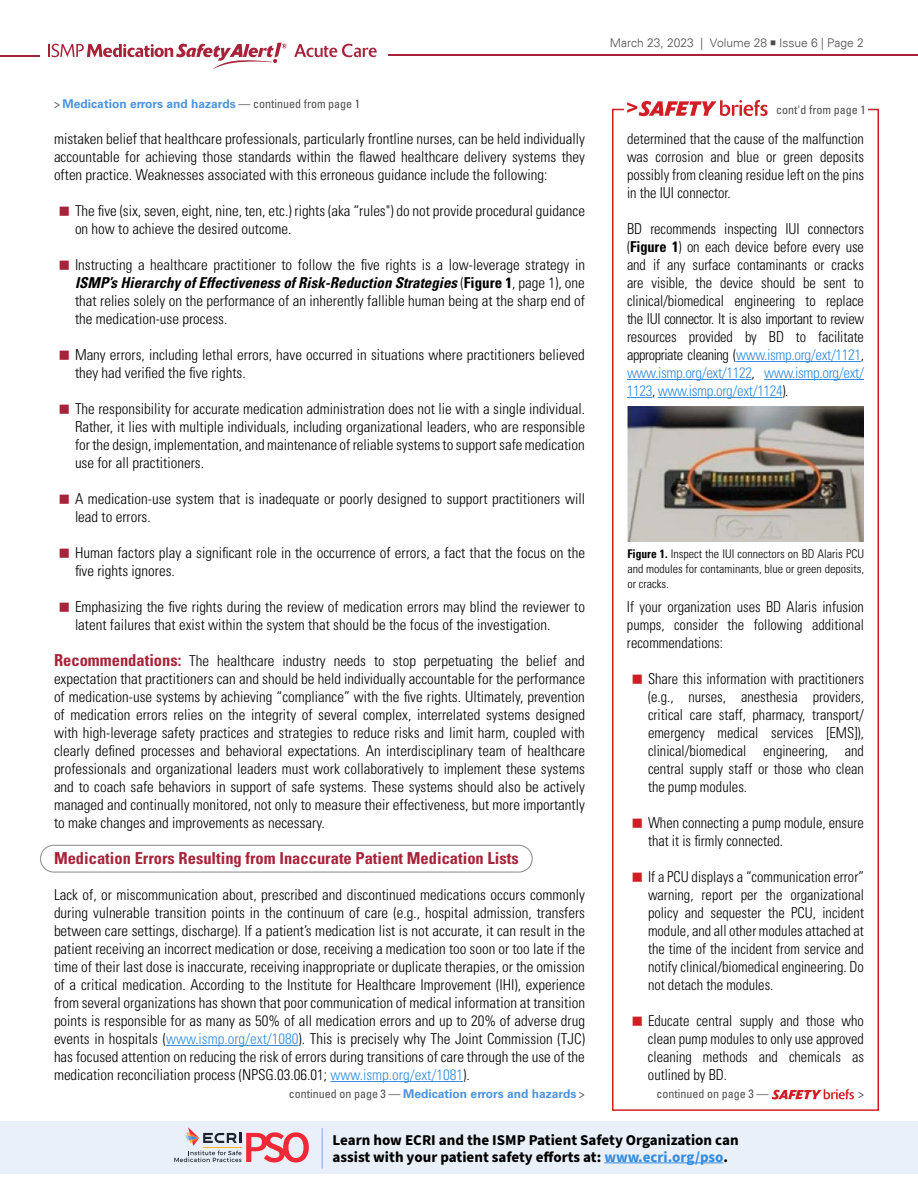
<style>
.page{position:relative;width:918px;height:1188px;background:#fff}
.page>*{position:absolute;margin:0;border:0;box-sizing:border-box;transform-origin:0 0}
.t1{font:700 condensed 16.5px "Univers LT Std";color:#a7233a}
.t2{font:300 condensed 15px/18px "Univers LT Std";color:#000;text-align:justify}
.t3{font:300 condensed 15px/18px "Univers LT Std";color:#000;text-align:justify;scale:.96 1}
.t4{font:700 15px/16.5px "Source Sans Pro";color:#000}
.t5{font:300 condensed 12px/15px "Univers LT Std";color:#000;text-align:justify}
.t6{font:700 12px "Univers LT Std";color:#4b93df}
.t7{font:300 12px "Univers";color:#4d4d4f}
.t8{font:condensed 12px "Univers LT Std";color:#4d4d4f}
.s1{font-weight:400;font-stretch:condensed;color:#4d4d4f}
.s2{font-weight:700;font-style:italic}
.s3{font-weight:700}
.s4{font-weight:700;font-size:16.5px;color:#a7233a}
.s5{color:#368ddd}
.s6{font-family:"Minion Pro";font-weight:400;font-size:16.5px}
</style>
<div class="page">
<hr style="left:388px;top:55px;width:530px;height:1px;background:#a7233a">
<hr style="left:0;top:55px;width:40px;height:2px;background:#a7233a">
<svg style="left:294px;top:44px;width:83px;height:13px"></svg>
<svg style="left:49px;top:43px;width:238px;height:26px"></svg>
<hr style="left:736px;top:361px;width:125px;height:1px;background:#368ddd">
<hr style="left:627px;top:379px;width:125px;height:1px;background:#368ddd">
<hr style="left:764px;top:379px;width:100px;height:1px;background:#368ddd">
<svg style="left:627px;top:397px;width:25px;height:1px"></svg>
<hr style="left:658px;top:397px;width:124px;height:1px;background:#368ddd">
<div style="left:612px;top:109px;width:267px;height:1002px;border:2px solid #cf1f25"></div>
<div style="left:0;top:1121px;width:918px;height:53px;background:#eaf0fa"></div>
<hr style="left:604px;top:1162px;width:120px;height:1px;background:#368ddd">
<svg style="left:174px;top:1127px;width:135px;height:36px"></svg>
<hr style="left:322px;top:1128px;width:1px;height:41px;background:#83ace5">
<div style="left:757px;top:104px;width:111px;height:10px;background:#fff"></div>
<div style="left:40px;top:845px;width:493px;height:28px;border:1px solid #939598;border-radius:13px"></div>
<hr style="left:166px;top:1045px;width:133px;height:1px;background:#368ddd">
<hr style="left:331px;top:1081px;width:132px;height:1px;background:#368ddd">
<img style="left:627px;top:406px;width:237px;height:135px">
<div style="left:624px;top:98px;width:148px;height:22px;background:#fff"></div>
<svg style="left:627px;top:100px;width:141px;height:16px"></svg>
<svg style="left:772px;top:1089px;width:82px;height:10px"></svg>
<p class="t6" style="left:54px;top:97px;width:308px"><span class="s1">&gt;</span> Medication errors and hazards <span class="s1">— continued from page 1</span></p>
<p class="t2" style="left:54px;top:130px;width:533px">mistaken belief that healthcare professionals, particularly frontline nurses, can be held individually accountable for achieving those standards within the flawed healthcare delivery systems they often practice. Weaknesses associated with this erroneous guidance include the following:</p>
<p class="t2" style="left:75px;top:202px;width:512px">The five (six, seven, eight, nine, ten, etc.) rights (aka “rules") do not provide procedural guidance on how to achieve the desired outcome.</p>
<p class="t2" style="left:75px;top:256px;width:512px">Instructing a healthcare practitioner to follow the five rights is a low-leverage strategy in <span class="s2">ISMP’s Hierarchy of Effectiveness of Risk-Reduction Strategies</span> (<span class="s3">Figure 1</span>, page 1), one that relies solely on the performance of an inherently fallible human being at the sharp end of the medication-use process.</p>
<p class="t2" style="left:75px;top:346px;width:511px">Many errors, including lethal errors, have occurred in situations where practitioners believed they had verified the five rights.</p>
<p class="t2" style="left:75px;top:400px;width:512px">The responsibility for accurate medication administration does not lie with a single individual.<br>Rather, it lies with multiple individuals, including organizational leaders, who are responsible for the design, implementation, and maintenance of reliable systems to support safe medication use for all practitioners.</p>
<p class="t2" style="left:75px;top:490px;width:512px">A medication-use system that is inadequate or poorly designed to support practitioners will lead to errors.</p>
<p class="t2" style="left:75px;top:544px;width:512px">Human factors play a significant role in the occurrence of errors, a fact that the focus on the five rights ignores.</p>
<p class="t2" style="left:75px;top:598px;width:512px">Emphasizing the five rights during the review of medication errors may blind the reviewer to latent failures that exist within the system that should be the focus of the investigation.</p>
<p class="t2" style="left:54px;top:652px;width:533px"><span class="s4">Recommendations:</span> The healthcare industry needs to stop perpetuating the belief and expectation that practitioners can and should be held individually accountable for the performance of medication-use systems by achieving “compliance” with the five rights. Ultimately, prevention of medication errors relies on the integrity of several complex, interrelated systems designed with high-leverage safety practices and strategies to reduce risks and limit harm, coupled with clearly defined processes and behavioral expectations. An interdisciplinary team of healthcare professionals and organizational leaders must work collaboratively to implement these systems and to coach safe behaviors in support of safe systems. These systems should also be actively managed and continually monitored, not only to measure their effectiveness, but more importantly to make changes and improvements as necessary.</p>
<p class="t1" style="left:54px;top:848px;width:466px">Medication Errors Resulting from Inaccurate Patient Medication Lists</p>
<p class="t2" style="left:54px;top:886px;width:533px">Lack of, or miscommunication about, prescribed and discontinued medications occurs commonly during vulnerable transition points in the continuum of care (e.g., hospital admission, transfers between care settings, discharge). If a patient’s medication list is not accurate, it can result in the patient receiving an incorrect medication or dose, receiving a medication too soon or too late if the time of their last dose is inaccurate, receiving inappropriate or duplicate therapies, or the omission of a critical medication. According to the Institute for Healthcare Improvement (IHI), experience from several organizations has shown that poor communication of medical information at transition points is responsible for as many as 50% of all medication errors and up to 20% of adverse drug events in hospitals (<span class="s5">www.ismp.org/ext/1080</span>). This is precisely why The Joint Commission (TJC) has focused attention on reducing the risk of errors during transitions of care through the use of the medication reconciliation process (NPSG.03.06.01; <span class="s5">www.ismp.org/ext/1081</span>).</p>
<p class="t7" style="left:610px;top:35px;width:256px">March 23, 2023 | Volume 28 <span class="s6">■</span> Issue 6 | Page 2</p>
<p class="t8" style="left:776px;top:102px;width:91px">cont'd from page 1</p>
<p class="t3" style="left:627px;top:130px;width:248px">determined that the cause of the malfunction was corrosion and blue or green deposits possibly from cleaning residue left on the pins in the IUI connector.</p>
<p class="t3" style="left:627px;top:220px;width:248px">BD recommends inspecting IUI connectors (<span class="s3">Figure 1</span>) on each device before every use and if any surface contaminants or cracks are visible, the device should be sent to clinical/biomedical engineering to replace the IUI connector. It is also important to review resources provided by BD to facilitate appropriate cleaning (<span class="s5">www.ismp.org/ext/1121</span>, <span class="s5">www.ismp.org/ext/1122</span>, <span class="s5">www.ismp.org/ext/ 1123</span>, <span class="s5">www.ismp.org/ext/1124</span>).</p>
<p class="t5" style="left:627px;top:547px;width:238px"><span class="s3">Figure 1.</span> Inspect the IUI connectors on BD Alaris PCU and modules for contaminants, blue or green deposits, or cracks.</p>
<p class="t3" style="left:627px;top:598px;width:248px">If your organization uses BD Alaris infusion pumps, consider the following additional recommendations:</p>
<p class="t3" style="left:648px;top:670px;width:227px">Share this information with practitioners (e.g., nurses, anesthesia providers, critical care staff, pharmacy, transport/ emergency medical services [EMS]), clinical/biomedical engineering, and central supply staff or those who clean the pump modules.</p>
<p class="t3" style="left:648px;top:814px;width:226px">When connecting a pump module, ensure that it is firmly connected.</p>
<p class="t3" style="left:648px;top:868px;width:227px">If a PCU displays a “communication error” warning, report per the organizational policy and sequester the PCU, incident module, and all other modules attached at the time of the incident from service and notify clinical/biomedical engineering. Do not detach the modules.</p>
<p class="t3" style="left:648px;top:1012px;width:227px">Educate central supply and those who clean pump modules to only use approved cleaning methods and chemicals as outlined by BD.</p>
<p class="t6" style="left:289px;top:1087px;width:298px"><span class="s1">continued on page 3 —</span> Medication errors and hazards <span class="s1">&gt;</span></p>
<p class="t4" style="left:333px;top:1132px;width:408px">Learn how ECRI and the ISMP Patient Safety Organization can assist with your patient safety efforts at: <span class="s5">www.ecri.org/pso</span>.</p>
<p class="t8" style="left:656px;top:1086px;width:113px">continued on page 3 —</p>
<p class="t8" style="left:858px;top:1086px;width:7px">&gt;</p>
</div>
